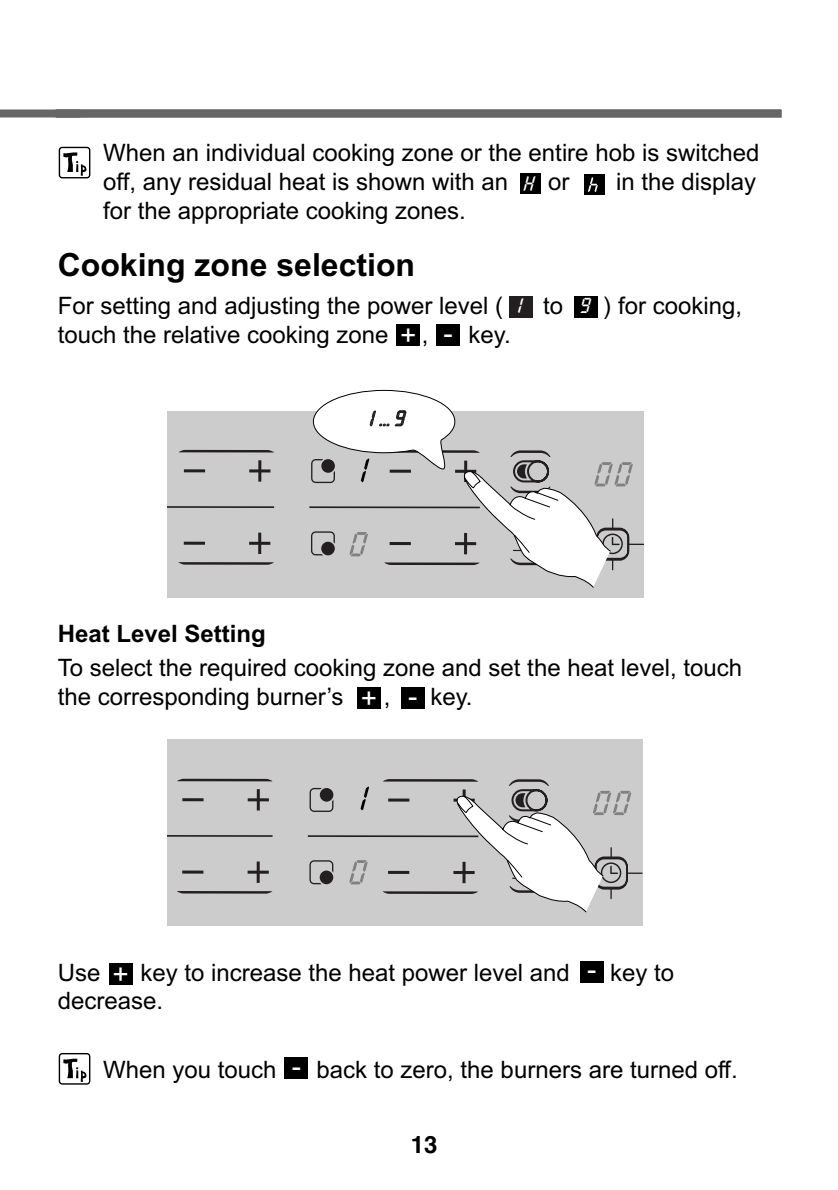
<style>
.page{position:relative;width:838px;height:1190px;background:#fff}
.page>*{position:absolute;margin:0;border:0;box-sizing:border-box;transform-origin:0 0}
.t1{font:700 32px "Arial";color:#000}
.t2{font:28px "Arial";color:#fff}
.t3{font:24px/28.8px "Arial";color:#000}
.t4{font:700 24px "Arial";color:#000}
.t5{font:italic 700 24px "Helvetica";color:#000}
.t6{font:20px "Digital";color:#231f20}
.t7{font:20px "Digital";color:#fff}
</style>
<div class="page">
<div style="left:56px;top:110px;width:726px;height:8px;background:#666"></div>
<div style="left:168px;top:412px;width:475px;height:186px;background:#ccc"></div>
<svg style="left:179px;top:450px;width:95px;height:2px"></svg>
<svg style="left:178px;top:562px;width:96px;height:3px"></svg>
<hr style="left:184px;top:469px;width:21px;height:3px;background:#231f20">
<hr style="left:249px;top:469px;width:21px;height:3px;background:#231f20">
<hr style="left:258px;top:460px;width:3px;height:22px;background:#231f20">
<hr style="left:184px;top:542px;width:21px;height:3px;background:#231f20">
<hr style="left:249px;top:542px;width:21px;height:3px;background:#231f20">
<hr style="left:258px;top:533px;width:3px;height:21px;background:#231f20">
<hr style="left:168px;top:506px;width:106px;height:2px;background:#231f20">
<hr style="left:309px;top:506px;width:171px;height:2px;background:#231f20">
<svg style="left:311px;top:389px;width:332px;height:199px"></svg>
<div style="left:168px;top:740px;width:475px;height:186px;background:#ccc"></div>
<svg style="left:177px;top:779px;width:95px;height:2px"></svg>
<svg style="left:177px;top:891px;width:95px;height:3px"></svg>
<hr style="left:182px;top:798px;width:22px;height:3px;background:#231f20">
<hr style="left:248px;top:798px;width:21px;height:3px;background:#231f20">
<hr style="left:257px;top:789px;width:3px;height:22px;background:#231f20">
<hr style="left:182px;top:871px;width:21px;height:3px;background:#231f20">
<hr style="left:248px;top:871px;width:21px;height:3px;background:#231f20">
<hr style="left:257px;top:862px;width:3px;height:21px;background:#231f20">
<svg style="left:310px;top:788px;width:23px;height:24px"></svg>
<div style="left:320px;top:788px;width:13px;height:14px;background:#231f20;border-radius:50%"></div>
<svg style="left:309px;top:860px;width:24px;height:24px"></svg>
<div style="left:320px;top:871px;width:13px;height:13px;background:#231f20;border-radius:50%"></div>
<hr style="left:168px;top:835px;width:105px;height:2px;background:#231f20">
<hr style="left:308px;top:835px;width:170px;height:2px;background:#231f20">
<svg style="left:361px;top:786px;width:8px;height:24px"></svg>
<svg style="left:349px;top:860px;width:19px;height:24px"></svg>
<svg style="left:383px;top:779px;width:260px;height:134px"></svg>
<div style="left:509px;top:296px;width:23px;height:21px;background:#231f20"></div>
<div style="left:357px;top:687px;width:24px;height:22px;background:#000"></div>
<div style="left:109px;top:964px;width:23px;height:21px;background:#000"></div>
<div style="left:401px;top:687px;width:23px;height:22px;background:#000"></div>
<div style="left:397px;top:325px;width:23px;height:21px;background:#000"></div>
<div style="left:437px;top:325px;width:23px;height:21px;background:#000"></div>
<div style="left:580px;top:961px;width:23px;height:21px;background:#000"></div>
<div style="left:285px;top:1057px;width:23px;height:22px;background:#000"></div>
<div style="left:574px;top:296px;width:24px;height:21px;background:#000"></div>
<div style="left:520px;top:173px;width:21px;height:21px;background:#000"></div>
<div style="left:584px;top:174px;width:21px;height:21px;background:#000"></div>
<svg style="left:588px;top:177px;width:10px;height:15px"></svg>
<div style="left:59px;top:147px;width:31px;height:31px;border:1px solid #000;border-radius:3px"></div>
<svg style="left:63px;top:152px;width:24px;height:24px"></svg>
<div style="left:59px;top:1053px;width:31px;height:32px;border:1px solid #000;border-radius:3px"></div>
<svg style="left:63px;top:1059px;width:24px;height:23px"></svg>
<div style="left:0;top:110px;width:80px;height:8px;background:#666"></div>
<p class="t3" style="left:103px;top:141px;width:658px">When an individual cooking zone or the entire hob is switched off, any residual heat is shown with an</p>
<p class="t3" style="left:548px;top:170px;width:23px">or</p>
<p class="t3" style="left:616px;top:170px;width:142px">in the display</p>
<p class="t7" style="left:525px;top:173px;width:11px">h</p>
<p class="t3" style="left:103px;top:198px;width:364px">for the appropriate cooking zones.</p>
<h1 class="t1" style="left:58px;top:253px;width:359px">Cooking zone selection</h1>
<p class="t3" style="left:58px;top:294px;width:447px">For setting and adjusting the power level (</p>
<p class="t3" style="left:543px;top:294px;width:22px">to</p>
<p class="t3" style="left:603px;top:294px;width:140px">) for cooking,</p>
<p class="t3" style="left:58px;top:323px;width:332px">touch the relative cooking zone</p>
<p class="t7" style="left:581px;top:294px;width:11px">9</p>
<p class="t7" style="left:519px;top:294px;width:5px">1</p>
<p class="t3" style="left:469px;top:323px;width:44px">key.</p>
<p class="t2" style="left:400px;top:324px;width:54px">+ -</p>
<p class="t3" style="left:422px;top:323px;width:8px">,</p>
<p class="t6" style="left:371px;top:407px;width:36px">1 ... 9</p>
<p class="t4" style="left:58px;top:624px;width:210px">Heat Level Setting</p>
<p class="t3" style="left:58px;top:656px;width:686px">To select the required cooking zone and set the heat level, touch the corresponding burner’s</p>
<p class="t3" style="left:430px;top:684px;width:44px">key.</p>
<p class="t2" style="left:361px;top:688px;width:18px">+</p>
<p class="t2" style="left:408px;top:686px;width:11px">-</p>
<p class="t3" style="left:384px;top:684px;width:8px">,</p>
<p class="t3" style="left:58px;top:960px;width:44px">Use</p>
<p class="t3" style="left:140px;top:960px;width:431px">key to increase the heat power level and</p>
<p class="t3" style="left:610px;top:960px;width:66px">key to</p>
<p class="t3" style="left:58px;top:989px;width:107px">decrease.</p>
<p class="t2" style="left:113px;top:964px;width:18px">+</p>
<p class="t2" style="left:587px;top:959px;width:11px">-</p>
<p class="t3" style="left:103px;top:1058px;width:175px">When you touch</p>
<p class="t3" style="left:317px;top:1058px;width:423px">back to zero, the burners are turned off.</p>
<p class="t2" style="left:292px;top:1056px;width:11px">-</p>
<p class="t5" style="left:411px;top:1136px;width:28px">13</p>
</div>
